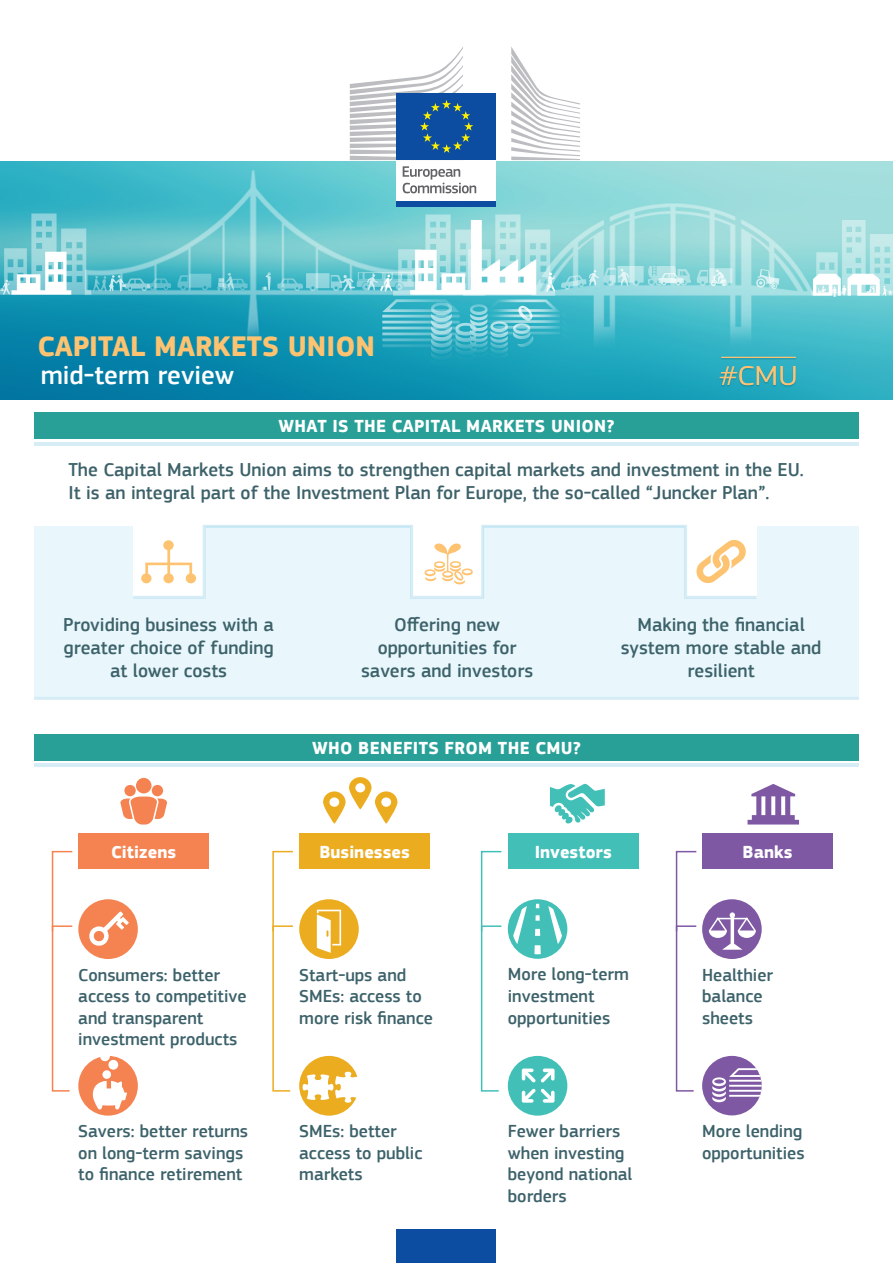
<style>
.page{position:relative;width:893px;height:1263px;background:#fff}
.page>*{position:absolute;margin:0;border:0;box-sizing:border-box;transform-origin:0 0}
.t1{font:700 29.25px "EC Square Sans Pro";color:#fdc371}
.t2{font:500 27px "EC Square Sans Pro";color:#fff}
.t3{font:500 19.2px/23.1px "EC Square Sans Pro";color:#3d626a;text-align:center}
.t4{font:500 18px/21.6px "EC Square Sans Pro";color:#3d626a}
.t5{font:700 18px "EC Square Sans Pro";letter-spacing:.02em;color:#fff}
.t6{font:700 18px "EC Square Sans Pro";color:#fff}
</style>
<div class="page">
<img style="left:0;top:161px;width:893px;height:239px">
<div style="left:152px;top:785px;width:11px;height:11px;background:#f58351;border-radius:50%"></div>
<div style="left:136px;top:778px;width:16px;height:15px;background:#f58351;border-radius:50%"></div>
<div style="left:124px;top:785px;width:12px;height:11px;background:#f58351;border-radius:50%"></div>
<svg style="left:120px;top:796px;width:48px;height:28px"></svg>
<svg style="left:323px;top:777px;width:74px;height:46px"></svg>
<div style="left:34px;top:526px;width:825px;height:171px;background:#e9f7fd"></div>
<div style="left:78px;top:833px;width:131px;height:35px;background:#f58351"></div>
<div style="left:299px;top:833px;width:131px;height:35px;background:#ebac20"></div>
<div style="left:508px;top:833px;width:131px;height:35px;background:#42c0b8"></div>
<div style="left:702px;top:833px;width:131px;height:35px;background:#7f58a4"></div>
<hr style="left:34px;top:763px;width:825px;height:4px;background:#d7edf5">
<hr style="left:34px;top:442px;width:825px;height:4px;background:#d7edf5">
<div style="left:78px;top:899px;width:60px;height:60px;background:#f58351;border-radius:50%"></div>
<div style="left:78px;top:1056px;width:60px;height:60px;background:#f58351;border-radius:50%"></div>
<div style="left:299px;top:1056px;width:60px;height:60px;background:#ebac20;border-radius:50%"></div>
<div style="left:299px;top:899px;width:60px;height:60px;background:#ebac20;border-radius:50%"></div>
<svg style="left:317px;top:910px;width:24px;height:43px"></svg>
<div style="left:508px;top:899px;width:59px;height:60px;background:#42c0b8;border-radius:50%"></div>
<svg style="left:513px;top:906px;width:14px;height:38px"></svg>
<svg style="left:548px;top:906px;width:14px;height:38px"></svg>
<svg style="left:534px;top:904px;width:7px;height:50px"></svg>
<div style="left:508px;top:1056px;width:59px;height:60px;background:#42c0b8;border-radius:50%"></div>
<div style="left:702px;top:899px;width:60px;height:60px;background:#7f58a4;border-radius:50%"></div>
<div style="left:702px;top:1056px;width:60px;height:59px;background:#7f58a4;border-radius:50%"></div>
<svg style="left:712px;top:1068px;width:50px;height:34px"></svg>
<svg style="left:747px;top:784px;width:52px;height:40px"></svg>
<svg style="left:550px;top:783px;width:55px;height:41px"></svg>
<svg style="left:51px;top:850px;width:22px;height:242px"></svg>
<svg style="left:272px;top:850px;width:21px;height:242px"></svg>
<svg style="left:480px;top:850px;width:22px;height:242px"></svg>
<svg style="left:675px;top:850px;width:22px;height:242px"></svg>
<svg style="left:133px;top:525px;width:624px;height:74px"></svg>
<svg style="left:303px;top:1072px;width:56px;height:31px"></svg>
<svg style="left:89px;top:911px;width:40px;height:35px"></svg>
<svg style="left:709px;top:912px;width:47px;height:38px"></svg>
<svg style="left:522px;top:1068px;width:33px;height:14px"></svg>
<svg style="left:522px;top:1088px;width:33px;height:15px"></svg>
<hr style="left:34px;top:697px;width:825px;height:3px;background:#33a6cc">
<svg style="left:93px;top:1056px;width:34px;height:53px"></svg>
<div style="left:34px;top:412px;width:825px;height:27px;background:#28a098"></div>
<div style="left:34px;top:734px;width:825px;height:26px;background:#28a098"></div>
<svg style="left:425px;top:542px;width:48px;height:42px;background:#feeed8"></svg>
<div style="left:397px;top:158px;width:99px;height:44px;background:#fff"></div>
<svg style="left:403px;top:166px;width:73px;height:27px"></svg>
<div style="left:397px;top:201px;width:99px;height:6px;background:#0d4da1"></div>
<svg style="left:511px;top:47px;width:69px;height:113px"></svg>
<div style="left:397px;top:94px;width:99px;height:66px;background:#0d4da1"></div>
<svg style="left:350px;top:47px;width:123px;height:113px"></svg>
<div style="left:397px;top:1229px;width:99px;height:34px;background:#0d4da1"></div>
<p class="t1" style="left:37px;top:328px;width:339px">CAPITAL MARKETS UNION</p>
<p class="t2" style="left:41px;top:359px;width:195px">mid-term review</p>
<p class="t5" style="left:278px;top:416px;width:338px">WHAT IS THE CAPITAL MARKETS UNION?</p>
<p class="t3" style="left:68px;top:458px;width:737px;text-align:left">The Capital Markets Union aims to strengthen capital markets and investment in the EU.<br>It is an integral part of the Investment Plan for Europe, the so-called “Juncker Plan”.</p>
<p class="t3" style="left:63px;top:613px;width:212px">Providing business with a greater choice of funding at lower costs</p>
<p class="t3" style="left:361px;top:613px;width:174px">Offering new opportunities for savers and investors</p>
<p class="t3" style="left:621px;top:613px;width:202px">Making the financial system more stable and resilient</p>
<p class="t5" style="left:312px;top:737px;width:270px">WHO BENEFITS FROM THE CMU?</p>
<p class="t6" style="left:111px;top:841px;width:66px">Citizens</p>
<p class="t6" style="left:319px;top:841px;width:92px">Businesses</p>
<p class="t6" style="left:535px;top:841px;width:79px">Investors</p>
<p class="t5" style="left:743px;top:841px;width:51px">Banks</p>
<p class="t4" style="left:78px;top:964px;width:170px">Consumers: better access to competitive and transparent investment products</p>
<p class="t4" style="left:299px;top:964px;width:135px">Start-ups and<br>SMEs: access to more risk finance</p>
<p class="t4" style="left:508px;top:964px;width:123px">More long-term investment opportunities</p>
<p class="t4" style="left:78px;top:1121px;width:171px">Savers: better returns on long-term savings to finance retirement</p>
<p class="t4" style="left:299px;top:1121px;width:125px">SMEs: better access to public markets</p>
<p class="t4" style="left:508px;top:1121px;width:126px">Fewer barriers when investing beyond national borders</p>
<p class="t4" style="left:702px;top:964px;width:72px">Healthier balance sheets</p>
<p class="t4" style="left:702px;top:1121px;width:104px">More lending opportunities</p>
</div>
